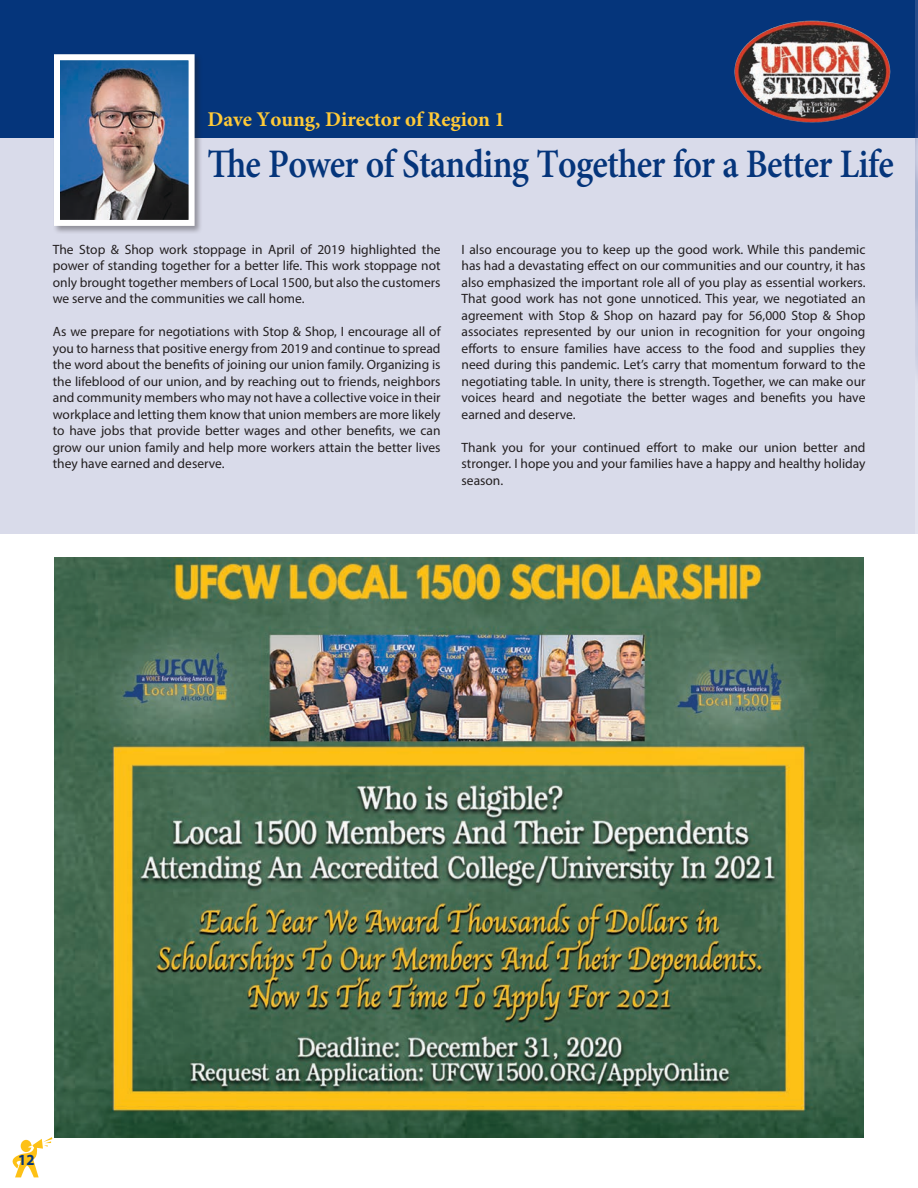
<style>
.page{position:relative;width:918px;height:1188px;background:#fff}
.page>*{position:absolute;margin:0;border:0;box-sizing:border-box;transform-origin:0 0}
.t1{font:600 40.5px "Minion Pro";letter-spacing:-.02em;color:#05357b;scale:.88 1}
.t2{font:700 21px "Minion Pro";color:#ffca38}
.t3{font:700 15.45px "Myriad Pro";color:#05357b;scale:.95 1}
.t4{font:13.5px/16.5px "Myriad Pro";color:#231f20;text-align:justify}
</style>
<div class="page">
<div style="left:0;top:136px;width:918px;height:398px;background:#d9dbea"></div>
<div style="left:0;top:0;width:918px;height:137px;background:#05357b"></div>
<div style="left:52px;top:52px;width:151px;height:182px;background:#231f20;opacity:.4"></div>
<img style="left:61px;top:61px;width:127px;height:158px">
<div style="left:54px;top:54px;width:141px;height:172px;border:6px solid #fff"></div>
<img style="left:734px;top:20px;width:157px;height:103px">
<img style="left:916px;top:0;width:2px;height:363px">
<svg style="left:12px;top:1137px;width:40px;height:40px"></svg>
<img style="left:54px;top:557px;width:810px;height:580px">
<p class="t2" style="left:207px;top:104px;width:299px">Dave Young, Director of Region 1</p>
<p class="t1" style="left:207px;top:136px;width:782px">The Power of Standing Together for a Better Life</p>
<p class="t4" style="left:53px;top:241px;width:389px">The Stop &amp; Shop work stoppage in April of 2019 highlighted the power of standing together for a better life. This work stoppage not only brought together members of Local 1500, but also the customers we serve and the communities we call home.</p>
<p class="t4" style="left:53px;top:323px;width:389px">As we prepare for negotiations with Stop &amp; Shop, I encourage all of you to harness that positive energy from 2019 and continue to spread the word about the benefits of joining our union family. Organizing is the lifeblood of our union, and by reaching out to friends, neighbors and community members who may not have a collective voice in their workplace and letting them know that union members are more likely to have jobs that provide better wages and other benefits, we can grow our union family and help more workers attain the better lives they have earned and deserve.</p>
<p class="t4" style="left:462px;top:241px;width:405px">I also encourage you to keep up the good work. While this pandemic has had a devastating effect on our communities and our country, it has also emphasized the important role all of you play as essential workers.<br>That good work has not gone unnoticed. This year, we negotiated an agreement with Stop &amp; Shop on hazard pay for 56,000 Stop &amp; Shop associates represented by our union in recognition for your ongoing efforts to ensure families have access to the food and supplies they need during this pandemic. Let’s carry that momentum forward to the negotiating table. In unity, there is strength. Together, we can make our voices heard and negotiate the better wages and benefits you have earned and deserve.</p>
<p class="t4" style="left:462px;top:439px;width:405px">Thank you for your continued effort to make our union better and stronger. I hope you and your families have a happy and healthy holiday season.</p>
<p class="t3" style="left:18px;top:1150px;width:19px">12</p>
</div>
